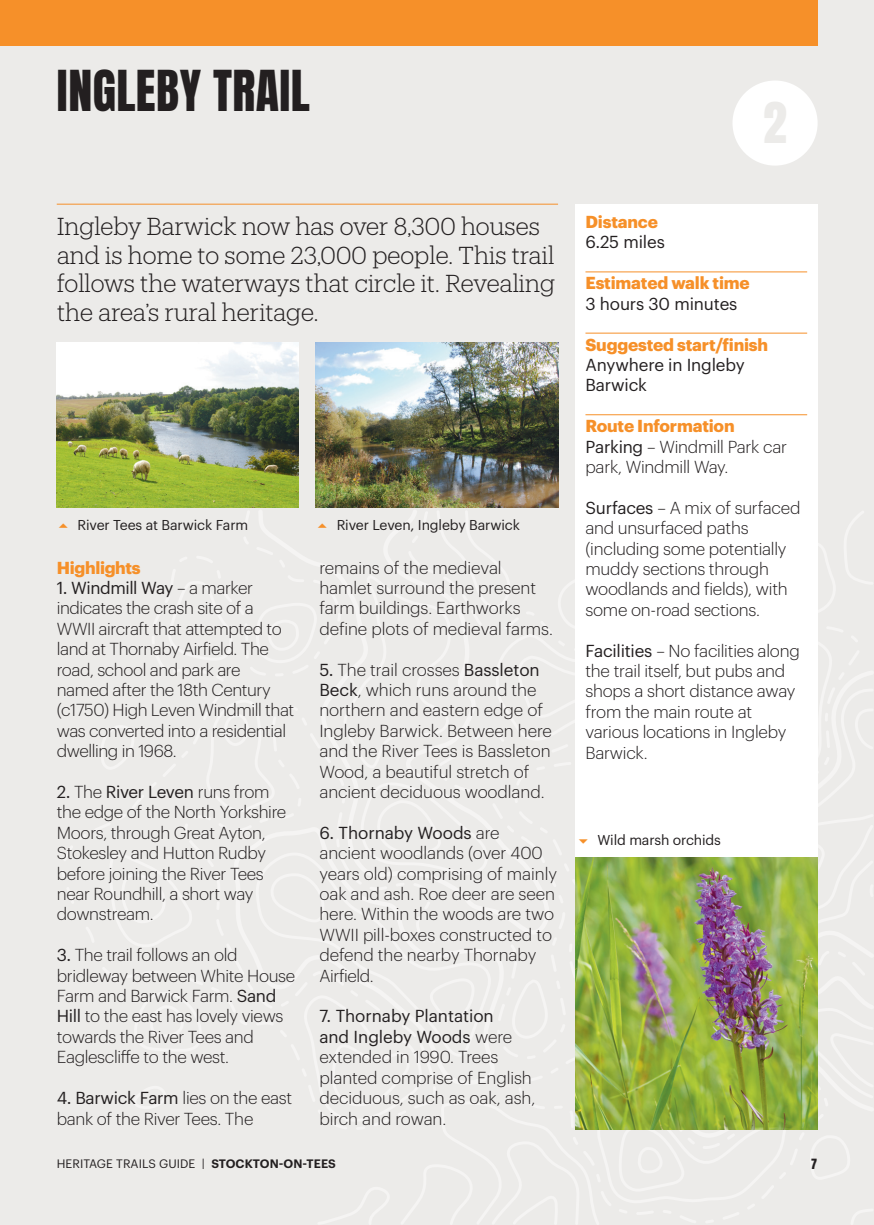
<style>
.page{position:relative;width:874px;height:1225px;background:#fff}
.page>*{position:absolute;margin:0;border:0;box-sizing:border-box;transform-origin:0 0}
.t1{font:48px "Anton";letter-spacing:.01em;color:#231f20}
.t2{font:48px "Anton";color:#ecebe9}
.t3{font:300 24px/28.8px "Produkt";letter-spacing:-.02em;color:#231f20}
.t4{font:300 17px/20.4px "Graphik";letter-spacing:-.015em;color:#231f20}
.t5{font:700 17px "Graphik";letter-spacing:-.01em;color:#f69029}
.t6{font:17px/20.4px "Graphik";letter-spacing:-.01em;color:#231f20}
.t7{font:14px "Graphik";letter-spacing:-.01em;color:#231f20}
.t8{font:12px "Graphik";letter-spacing:.005em;color:#231f20}
.t9{font:12px "Anton";color:#231f20}
.s1{font-weight:400}
.s2{font-weight:700;color:#f69029}
.s3{font-weight:600}
</style>
<div class="page">
<div style="left:17px;top:0;width:856px;height:1225px;background:#ecebe9"></div>
<hr style="left:57px;top:204px;width:500px;height:1px;background:#f69029">
<div style="left:732px;top:81px;width:85px;height:85px;background:#fff;border-radius:50%"></div>
<div style="left:574px;top:204px;width:242px;height:907px;background:#fff"></div>
<img style="left:57px;top:343px;width:242px;height:164px">
<img style="left:316px;top:343px;width:241px;height:164px">
<div style="left:0;top:0;width:17px;height:1225px;background:#ecebe9"></div>
<div style="left:0;top:0;width:17px;height:45px;background:#f69029"></div>
<hr style="left:585px;top:271px;width:221px;height:1px;background:#f69029">
<hr style="left:585px;top:333px;width:221px;height:1px;background:#f69029">
<hr style="left:585px;top:414px;width:221px;height:1px;background:#f69029">
<img style="left:574px;top:857px;width:242px;height:272px">
<div style="left:17px;top:0;width:800px;height:45px;background:#f69029"></div>
<h1 class="t1" style="left:57px;top:70px;width:254px">INGLEBY TRAIL</h1>
<h2 class="t3" style="left:57px;top:213px;width:499px">Ingleby Barwick now has over 8,300 houses and is home to some 23,000 people. This trail follows the waterways that circle it. Revealing the area’s rural heritage.</h2>
<p class="t7" style="left:77px;top:519px;width:172px">River Tees at Barwick Farm</p>
<p class="t7" style="left:336px;top:519px;width:185px">River Leven, Ingleby Barwick</p>
<p class="t5" style="left:57px;top:560px;width:85px">Highlights</p>
<p class="t4" style="left:57px;top:579px;width:239px"><span class="s1">1. Windmill Way</span> – a marker indicates the crash site of a<br>WWII aircraft that attempted to land at Thornaby Airfield. The road, school and park are named after the 18th Century (c1750) High Leven Windmill that was converted into a residential dwelling in 1968.</p>
<p class="t4" style="left:57px;top:783px;width:231px"><span class="s1">2.</span> The <span class="s1">River Leven</span> runs from the edge of the North Yorkshire<br>Moors, through Great Ayton,<br>Stokesley and Hutton Rudby before joining the River Tees near Roundhill, a short way downstream.</p>
<p class="t4" style="left:57px;top:946px;width:240px"><span class="s1">3.</span> The trail follows an old bridleway between White House<br>Farm and Barwick Farm. <span class="s1">Sand<br>Hill</span> to the east has lovely views towards the River Tees and<br>Eaglescliffe to the west.</p>
<p class="t4" style="left:57px;top:1089px;width:237px"><span class="s1">4. Barwick Farm</span> lies on the east bank of the River Tees. The</p>
<p class="t4" style="left:319px;top:558px;width:235px">remains of the medieval hamlet surround the present farm buildings. Earthworks define plots of medieval farms.</p>
<p class="t4" style="left:319px;top:660px;width:234px"><span class="s1">5.</span> The trail crosses <span class="s1">Bassleton<br>Beck</span>, which runs around the northern and eastern edge of<br>Ingleby Barwick. Between here and the River Tees is Bassleton<br>Wood, a beautiful stretch of ancient deciduous woodland.</p>
<p class="t4" style="left:319px;top:823px;width:239px"><span class="s1">6. Thornaby Woods</span> are ancient woodlands (over 400 years old) comprising of mainly oak and ash. Roe deer are seen here. Within the woods are two<br>WWII pill-boxes constructed to defend the nearby Thornaby<br>Airfield.</p>
<p class="t4" style="left:319px;top:1007px;width:217px"><span class="s1">7. Thornaby Plantation<br>and Ingleby Woods</span> were extended in 1990. Trees planted comprise of English deciduous, such as oak, ash, birch and rowan.</p>
<h1 class="t2" style="left:762px;top:101px;width:25px">2</h1>
<p class="t5" style="left:585px;top:215px;width:74px">Distance</p>
<p class="t6" style="left:585px;top:233px;width:81px">6.25 miles</p>
<p class="t5" style="left:585px;top:276px;width:166px">Estimated walk time</p>
<p class="t6" style="left:585px;top:294px;width:153px">3 hours 30 minutes</p>
<p class="t5" style="left:585px;top:337px;width:184px">Suggested start/finish</p>
<p class="t6" style="left:585px;top:355px;width:161px">Anywhere in Ingleby<br>Barwick</p>
<p class="t4" style="left:585px;top:417px;width:203px"><span class="s2">Route Information<br></span><span class="s1">Parking</span> – Windmill Park car park, Windmill Way.</p>
<p class="t4" style="left:585px;top:498px;width:216px"><span class="s1">Surfaces</span> – A mix of surfaced and unsurfaced paths (including some potentially muddy sections through woodlands and fields), with some on-road sections.</p>
<p class="t4" style="left:585px;top:641px;width:216px"><span class="s1">Facilities</span> – No facilities along the trail itself, but pubs and shops a short distance away from the main route at various locations in Ingleby<br>Barwick.</p>
<p class="t7" style="left:597px;top:834px;width:125px">Wild marsh orchids</p>
<p class="t8" style="left:57px;top:1158px;width:280px">HERITAGE TRAILS GUIDE | <span class="s3">STOCKTON-ON-TEES</span></p>
<p class="t9" style="left:810px;top:1158px;width:7px">7</p>
</div>
